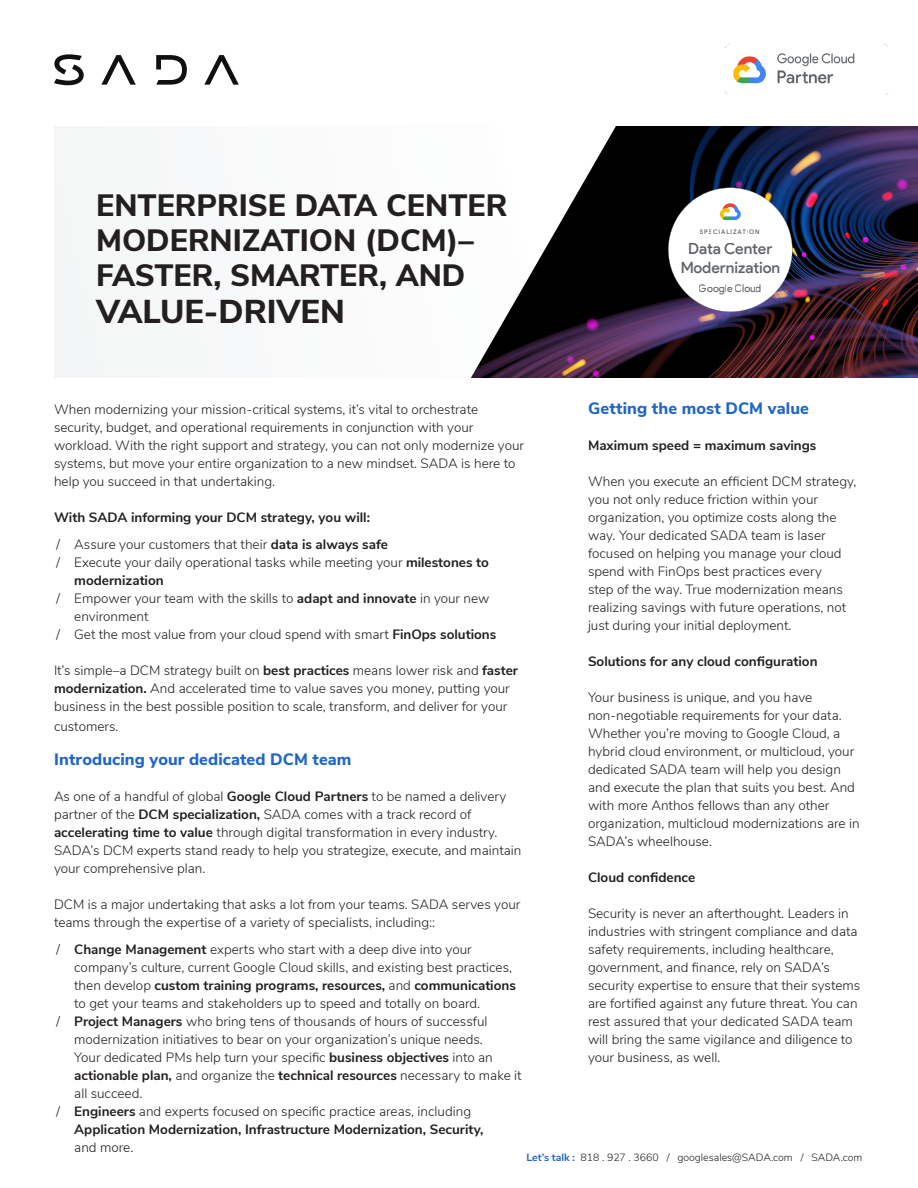
<style>
.page{position:relative;width:918px;height:1188px;background:#fff}
.page>*{position:absolute;margin:0;border:0;box-sizing:border-box;transform-origin:0 0}
.Headline_ExtraBold_2{font:800 33px "Nunito Sans";color:#231f20}
.Headline_ExtraBold_2-2{font:800 30.75px/35px "Nunito Sans";color:#231f20}
.Subhead_Bold_12_15{font:800 16.5px "Nunito Sans";letter-spacing:.005em;color:#2066c7}
.t1{font:500 15.6px/18.6px "Product Sans";letter-spacing:-.005em;color:#5f6368;text-align:center}
.Subhead_Bold_12_15-2{font:300 13.5px/18px "Nunito Sans";color:#231f20}
.Subhead_Bold_12_15-3{font:700 13.5px/18px "Nunito Sans";color:#231f20}
.Caption___footnote{font:300 10.5px "Nunito Sans";color:#231f20}
.t2{font:10.5px "Product Sans";letter-spacing:-.005em;color:#5f6368}
.t3{font:500 6.15px "Product Sans";letter-spacing:.15em;color:#5f6368}
.s1{font-weight:700}
.s2{font-weight:300}
.s3{font-weight:700;color:#2066c7}
</style>
<div class="page">
<div style="left:54px;top:126px;width:864px;height:270px;background:#f9f9f9"></div>
<img style="left:471px;top:126px;width:447px;height:252px">
<img style="left:725px;top:45px;width:164px;height:50px">
<div style="left:45px;top:378px;width:873px;height:26px;background:#fff"></div>
<svg style="left:668px;top:188px;width:124px;height:124px"></svg>
<svg style="left:54px;top:54px;width:185px;height:31px"></svg>
<p class="Headline_ExtraBold_2-2" style="left:96px;top:186px;width:413px">ENTERPRISE DATA CENTER<br>MODERNIZATION (DCM)–<br>FASTER, SMARTER, AND</p>
<p class="Headline_ExtraBold_2" style="left:96px;top:288px;width:250px">VALUE-DRIVEN</p>
<p class="t3" style="left:700px;top:228px;width:61px">SPECIALIZATION</p>
<p class="t1" style="left:680px;top:240px;width:101px">Data Center<br>Modernization</p>
<p class="t2" style="left:699px;top:282px;width:65px">Google Cloud</p>
<p class="Subhead_Bold_12_15" style="left:588px;top:396px;width:222px">Getting the most DCM value</p>
<p class="Subhead_Bold_12_15-3" style="left:588px;top:436px;width:230px">Maximum speed = maximum savings</p>
<p class="Subhead_Bold_12_15-2" style="left:588px;top:471px;width:270px">When you execute an efficient DCM strategy, you not only reduce friction within your organization, you optimize costs along the way. Your dedicated SADA team is laser focused on helping you manage your cloud spend with FinOps best practices every<br>step of the way. True modernization means realizing savings with future operations, not just during your initial deployment.</p>
<p class="Subhead_Bold_12_15-3" style="left:588px;top:652px;width:231px">Solutions for any cloud configuration</p>
<p class="Subhead_Bold_12_15-2" style="left:588px;top:687px;width:273px">Your business is unique, and you have non-negotiable requirements for your data.<br>Whether you’re moving to Google Cloud, a hybrid cloud environment, or multicloud, your dedicated SADA team will help you design and execute the plan that suits you best. And with more Anthos fellows than any other organization, multicloud modernizations are in SADA’s wheelhouse.</p>
<p class="Subhead_Bold_12_15-3" style="left:588px;top:868px;width:109px">Cloud confidence</p>
<p class="Subhead_Bold_12_15-2" style="left:588px;top:903px;width:274px">Security is never an afterthought. Leaders in industries with stringent compliance and data safety requirements, including healthcare, government, and finance, rely on SADA’s security expertise to ensure that their systems are fortified against any future threat. You can rest assured that your dedicated SADA team will bring the same vigilance and diligence to your business, as well.</p>
<p class="Subhead_Bold_12_15-2" style="left:54px;top:399px;width:472px">When modernizing your mission-critical systems, it’s vital to orchestrate security, budget, and operational requirements in conjunction with your workload. With the right support and strategy, you can not only modernize your systems, but move your entire organization to a new mindset. SADA is here to help you succeed in that undertaking.</p>
<p class="Subhead_Bold_12_15-3" style="left:54px;top:508px;width:318px">With SADA informing your DCM strategy, you will:</p>
<p class="Subhead_Bold_12_15-2" style="left:54px;top:534px;width:336px">∕ Assure your customers that their <span class="s1">data is always safe</span></p>
<p class="Subhead_Bold_12_15-2" style="left:74px;top:552px;width:416px;text-indent:-20px">∕ Execute your daily operational tasks while meeting your <span class="s1">milestones to modernization</span></p>
<p class="Subhead_Bold_12_15-2" style="left:74px;top:588px;width:417px;text-indent:-20px">∕ Empower your team with the skills to <span class="s1">adapt and innovate</span> in your new environment</p>
<p class="Subhead_Bold_12_15-2" style="left:54px;top:624px;width:444px">∕ Get the most value from your cloud spend with smart <span class="s1">FinOps solutions</span></p>
<p class="Subhead_Bold_12_15-2" style="left:54px;top:660px;width:466px">It’s simple–a DCM strategy built on <span class="s1">best practices</span> means lower risk and <span class="s1">faster modernization.</span> And accelerated time to value saves you money, putting your business in the best possible position to scale, transform, and deliver for your</p>
<p class="Subhead_Bold_12_15-2" style="left:54px;top:716px;width:66px">customers.</p>
<p class="Subhead_Bold_12_15" style="left:54px;top:747px;width:299px">Introducing your dedicated DCM team</p>
<p class="Subhead_Bold_12_15-2" style="left:54px;top:786px;width:469px">As one of a handful of global <span class="s1">Google Cloud Partners</span> to be named a delivery partner of the <span class="s1">DCM specialization,</span> SADA comes with a track record of <span class="s1">accelerating time to value</span> through digital transformation in every industry.<br>SADA’s DCM experts stand ready to help you strategize, execute, and maintain your comprehensive plan.</p>
<p class="Subhead_Bold_12_15-2" style="left:54px;top:894px;width:468px">DCM is a major undertaking that asks a lot from your teams. SADA serves your teams through the expertise of a variety of specialists, including::</p>
<p class="Subhead_Bold_12_15-2" style="left:74px;top:939px;width:443px;text-indent:-20px">∕ <span class="s1">Change Management</span> experts who start with a deep dive into your company’s culture, current Google Cloud skills, and existing best practices, then develop <span class="s1">custom training programs, resources,</span> and <span class="s1">communications </span>to get your teams and stakeholders up to speed and totally on board.</p>
<p class="Subhead_Bold_12_15-2" style="left:74px;top:1011px;width:449px;text-indent:-20px">∕ <span class="s1">Project Managers</span> who bring tens of thousands of hours of successful modernization initiatives to bear on your organization’s unique needs.<br>Your dedicated PMs help turn your specific <span class="s1">business objectives</span> into an <span class="s1">actionable plan,</span> and organize the <span class="s1">technical resources</span> necessary to make it all succeed.</p>
<p class="Subhead_Bold_12_15-3" style="left:74px;top:1102px;width:411px;text-indent:-20px"><span class="s2">∕</span> Engineers <span class="s2">and experts focused on specific practice areas, including<br></span>Application Modernization, Infrastructure Modernization, Security, <span class="s2">and more.</span></p>
<p class="Caption___footnote" style="left:526px;top:1150px;width:337px"><span class="s3">Let’s talk :</span> 818 . 927 . 3660 / googlesales@SADA.com / SADA.com</p>
</div>
